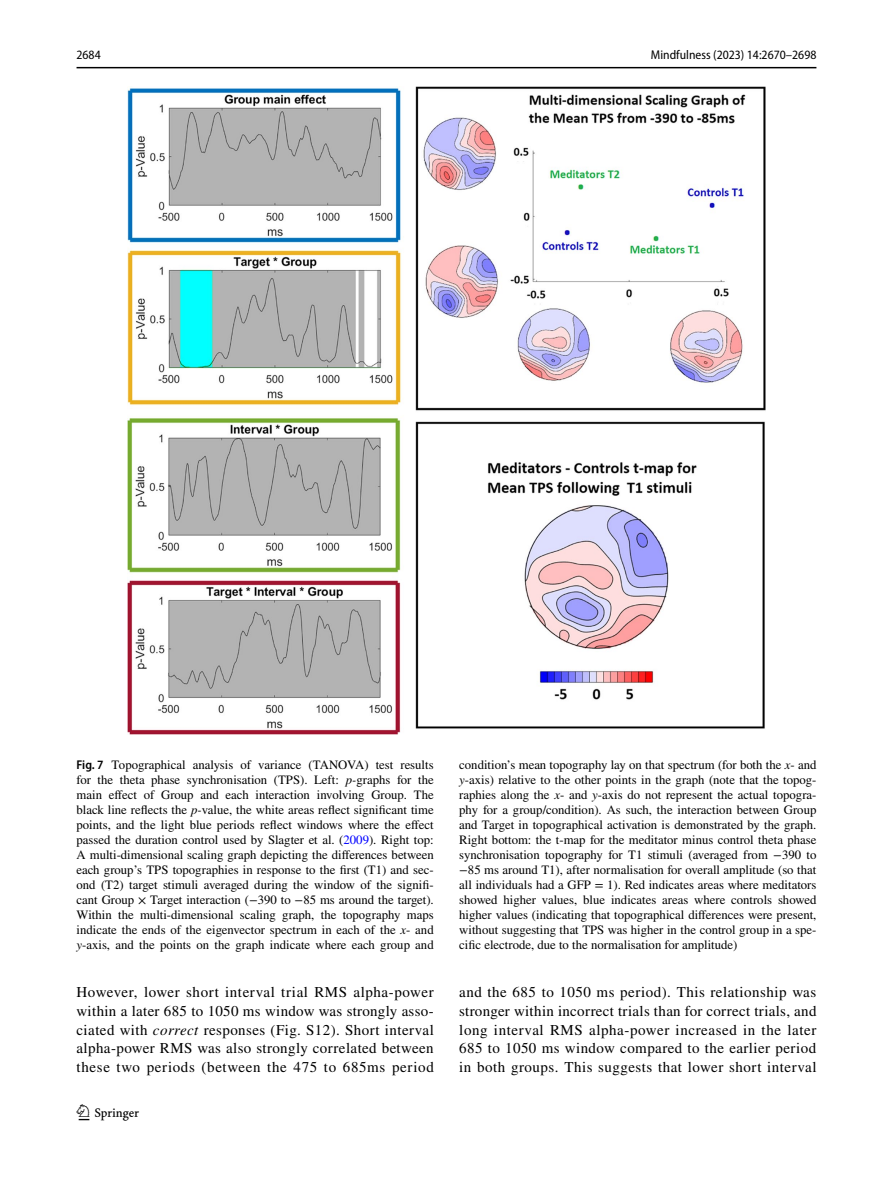
<style>
.page{position:relative;width:893px;height:1187px;background:#fff}
.page>*{position:absolute;margin:0;border:0;box-sizing:border-box;transform-origin:0 0}
.t1{font:22.5px "Springnew Regular 3";color:#000}
.t2{font:15px/18.8px "STIX";letter-spacing:.035em;color:#000;text-align:justify}
.t3{font:12.75px/15px "STIX";color:#000;text-align:justify}
.t4{font:semi-condensed 12.75px "Myriad Pro";color:#000}
.s1{font-family:"Myriad Pro";font-weight:600;font-stretch:semi-condensed}
.s2{font-style:italic}
.s3{color:#00f}
</style>
<div class="page">
<hr style="left:77px;top:67px;width:739px;height:1px;background:#000">
<img style="left:128px;top:87px;width:637px;height:647px">
<p class="t4" style="left:77px;top:48px;width:26px">2684</p>
<p class="t4" style="left:651px;top:48px;width:167px">Mindfulness (2023) 14:2670–2698</p>
<p class="t3" style="left:77px;top:758px;width:359px"><span class="s1">Fig. 7</span> Topographical analysis of variance (TANOVA) test results for the theta phase synchronisation (TPS). Left: <span class="s2">p-</span>graphs for the main effect of Group and each interaction involving Group. The black line reflects the <span class="s2">p-</span>value, the white areas reflect significant time points, and the light blue periods reflect windows where the effect passed the duration control used by Slagter et al. (<span class="s3">2009</span>). Right top:<br>A multi-dimensional scaling graph depicting the differences between each group’s TPS topographies in response to the first (T1) and sec&shy;ond (T2) target stimuli averaged during the window of the signifi&shy;cant Group × Target interaction (−390 to −85 ms around the target).<br>Within the multi-dimensional scaling graph, the topography maps indicate the ends of the eigenvector spectrum in each of the <span class="s2">x</span>- and <span class="s2">y</span>-axis, and the points on the graph indicate where each group and</p>
<p class="t3" style="left:459px;top:758px;width:359px">condition’s mean topography lay on that spectrum (for both the <span class="s2">x</span>- and <span class="s2">y</span>-axis) relative to the other points in the graph (note that the topog&shy;raphies along the <span class="s2">x</span>- and <span class="s2">y</span>-axis do not represent the actual topogra&shy;phy for a group/condition). As such, the interaction between Group and Target in topographical activation is demonstrated by the graph.<br>Right bottom: the t-map for the meditator minus control theta phase synchronisation topography for T1 stimuli (averaged from −390 to −85 ms around T1), after normalisation for overall amplitude (so that all individuals had a GFP = 1). Red indicates areas where meditators showed higher values, blue indicates areas where controls showed higher values (indicating that topographical differences were present, without suggesting that TPS was higher in the control group in a spe&shy;cific electrode, due to the normalisation for amplitude)</p>
<p class="t2" style="left:77px;top:983px;width:359px">However, lower short interval trial RMS alpha-power within a later 685 to 1050 ms window was strongly asso&shy;ciated with <span class="s2">correct</span> responses (Fig. S12). Short interval alpha-power RMS was also strongly correlated between these two periods (between the 475 to 685ms period</p>
<p class="t2" style="left:459px;top:983px;width:359px">and the 685 to 1050 ms period). This relationship was stronger within incorrect trials than for correct trials, and long interval RMS alpha-power increased in the later 685 to 1050 ms window compared to the earlier period in both groups. This suggests that lower short interval</p>
<h1 class="t1" style="left:79px;top:1104px;width:62px">1 3</h1>
</div>
